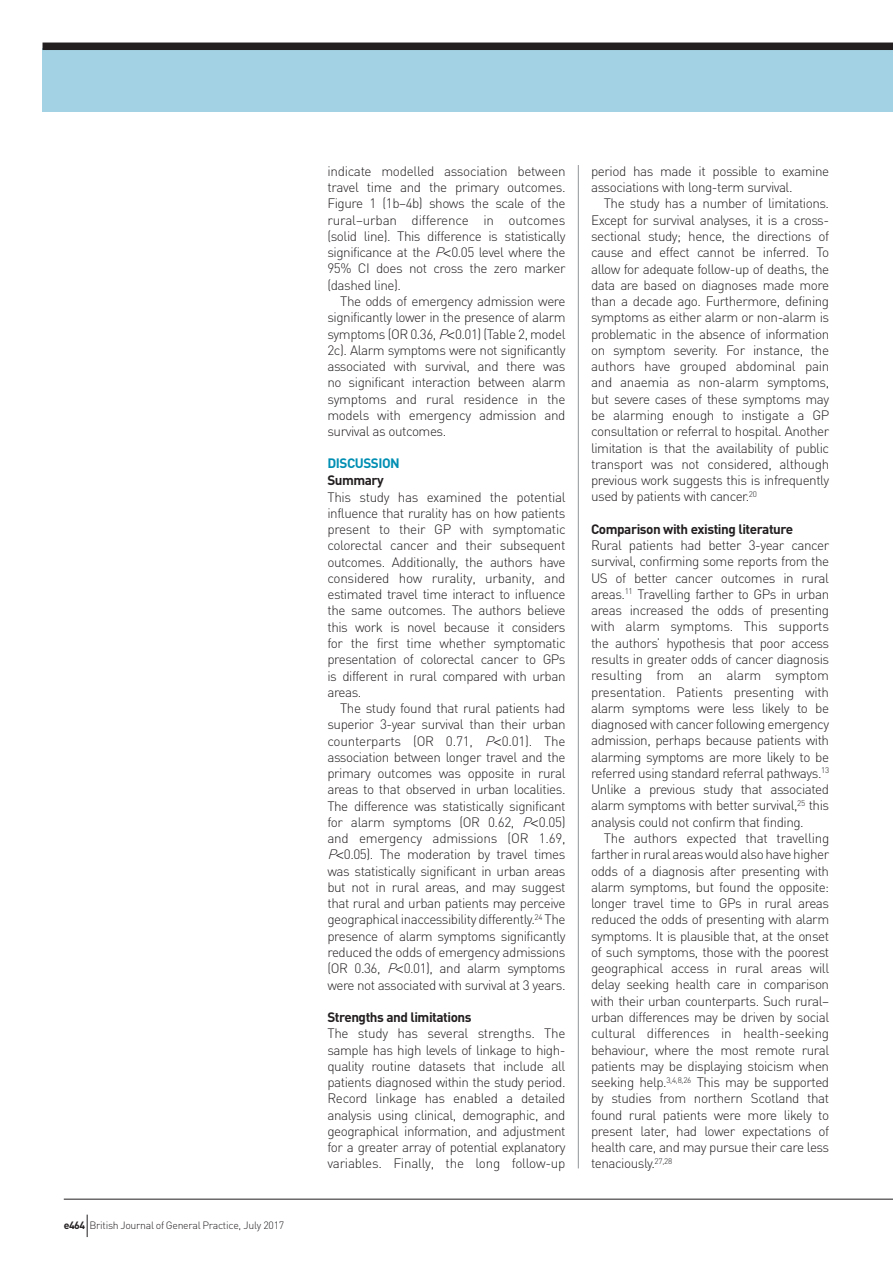
<style>
.page{position:relative;width:893px;height:1263px;background:#fff}
.page>*{position:absolute;margin:0;border:0;box-sizing:border-box;transform-origin:0 0}
.t1{font:300 13.5px/16.2px "DIN";letter-spacing:-.035em;color:#231f20;text-align:justify}
.t2{font:700 13.5px "DIN";letter-spacing:-.035em;color:#231f20}
.t3{font:700 13.5px "DIN";letter-spacing:-.035em;color:#008fb3}
.t4{font:300 10.5px "DIN";letter-spacing:-.025em;color:#231f20}
.s1{font-weight:700}
.s2{font-style:italic}
.s3{font-family:"Helvetica"}
</style>
<div class="page">
<div style="left:43px;top:48px;width:850px;height:64px;background:#a2d2e3"></div>
<div style="left:43px;top:43px;width:850px;height:7px;background:#231f20"></div>
<hr style="left:578px;top:165px;width:1px;height:1003px;background:#939598">
<hr style="left:64px;top:1199px;width:829px;height:1px;background:#231f20">
<svg style="left:87px;top:1214px;width:1px;height:23px"></svg>
<p class="t4" style="left:64px;top:1219px;width:222px"><span class="s1">e464</span> British Journal of General Practice, July 2017</p>
<p class="t1" style="left:327px;top:163px;width:240px">indicate modelled association between travel time and the primary outcomes.<br>Figure 1 (1b–4b) shows the scale of the rural–urban difference in outcomes (solid line). This difference is statistically significance at the <span class="s2">P</span><span class="s3">&lt;</span>0.05 level where the 95% CI does not cross the zero marker (dashed line).</p>
<p class="t1" style="left:327px;top:293px;width:240px;text-indent:13px">The odds of emergency admission were significantly lower in the presence of alarm symptoms (OR 0.36, <span class="s2">P</span><span class="s3">&lt;</span>0.01) (Table 2, model 2c). Alarm symptoms were not significantly associated with survival, and there was no significant interaction between alarm symptoms and rural residence in the models with emergency admission and survival as outcomes.</p>
<p class="t3" style="left:327px;top:454px;width:74px">DISCUSSION</p>
<p class="t2" style="left:327px;top:472px;width:58px">Summary</p>
<p class="t1" style="left:327px;top:488px;width:240px">This study has examined the potential influence that rurality has on how patients present to their GP with symptomatic colorectal cancer and their subsequent outcomes. Additionally, the authors have considered how rurality, urbanity, and estimated travel time interact to influence the same outcomes. The authors believe this work is novel because it considers for the first time whether symptomatic presentation of colorectal cancer to GPs is different in rural compared with urban areas.</p>
<p class="t1" style="left:327px;top:700px;width:240px;text-indent:13px">The study found that rural patients had superior 3-year survival than their urban counterparts (OR 0.71, <span class="s2">P</span><span class="s3">&lt;</span>0.01). The association between longer travel and the primary outcomes was opposite in rural areas to that observed in urban localities.<br>The difference was statistically significant for alarm symptoms (OR 0.62, <span class="s2">P</span><span class="s3">&lt;</span>0.05) and emergency admissions (OR 1.69, <span class="s2">P</span><span class="s3">&lt;</span>0.05). The moderation by travel times was statistically significant in urban areas but not in rural areas, and may suggest that rural and urban patients may perceive geographical inaccessibility differently.<sup>24</sup> The presence of alarm symptoms significantly reduced the odds of emergency admissions (OR 0.36, <span class="s2">P</span><span class="s3">&lt;</span>0.01), and alarm symptoms were not associated with survival at 3 years.</p>
<p class="t2" style="left:327px;top:1008px;width:146px">Strengths and limitations</p>
<p class="t1" style="left:327px;top:1025px;width:240px">The study has several strengths. The sample has high levels of linkage to high&shy;quality routine datasets that include all patients diagnosed within the study period.<br>Record linkage has enabled a detailed analysis using clinical, demographic, and geographical information, and adjustment for a greater array of potential explanatory variables. Finally, the long follow-up</p>
<p class="t1" style="left:591px;top:163px;width:240px">period has made it possible to examine associations with long-term survival.</p>
<p class="t1" style="left:591px;top:195px;width:240px;text-indent:13px">The study has a number of limitations.<br>Except for survival analyses, it is a cross&shy;sectional study; hence, the directions of cause and effect cannot be inferred. To allow for adequate follow-up of deaths, the data are based on diagnoses made more than a decade ago. Furthermore, defining symptoms as either alarm or non-alarm is problematic in the absence of information on symptom severity. For instance, the authors have grouped abdominal pain and anaemia as non-alarm symptoms, but severe cases of these symptoms may be alarming enough to instigate a GP consultation or referral to hospital. Another limitation is that the availability of public transport was not considered, although previous work suggests this is infrequently used by patients with cancer.<sup>20</sup></p>
<p class="t2" style="left:591px;top:520px;width:204px">Comparison with existing literature</p>
<p class="t1" style="left:591px;top:537px;width:240px">Rural patients had better 3-year cancer survival, confirming some reports from the US of better cancer outcomes in rural areas.<sup>11</sup> Travelling farther to GPs in urban areas increased the odds of presenting with alarm symptoms. This supports the authors’ hypothesis that poor access results in greater odds of cancer diagnosis resulting from an alarm symptom presentation. Patients presenting with alarm symptoms were less likely to be diagnosed with cancer following emergency admission, perhaps because patients with alarming symptoms are more likely to be referred using standard referral pathways.<sup>13<br></sup>Unlike a previous study that associated alarm symptoms with better survival,<sup>25</sup> this analysis could not confirm that finding.</p>
<p class="t1" style="left:591px;top:830px;width:240px;text-indent:13px">The authors expected that travelling farther in rural areas would also have higher odds of a diagnosis after presenting with alarm symptoms, but found the opposite: longer travel time to GPs in rural areas reduced the odds of presenting with alarm symptoms. It is plausible that, at the onset of such symptoms, those with the poorest geographical access in rural areas will delay seeking health care in comparison with their urban counterparts. Such rural– urban differences may be driven by social cultural differences in health-seeking behaviour, where the most remote rural patients may be displaying stoicism when seeking help.<sup>3,4,8,26</sup> This may be supported by studies from northern Scotland that found rural patients were more likely to present later, had lower expectations of health care, and may pursue their care less tenaciously.<sup>27,28</sup></p>
</div>
